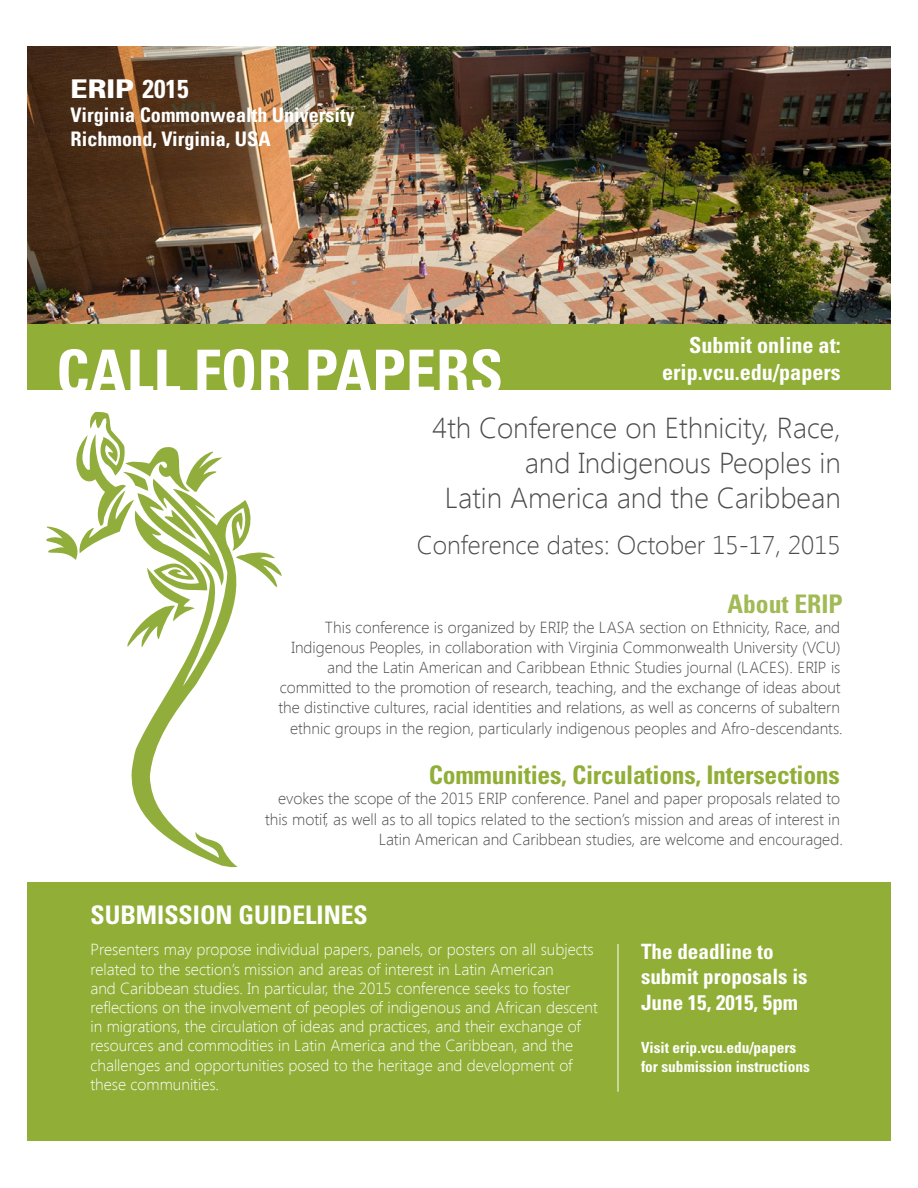
<style>
.page{position:relative;width:918px;height:1188px;background:#fff}
.page>*{position:absolute;margin:0;border:0;box-sizing:border-box;transform-origin:0 0}
.t1{font:700 condensed 60.45px "Univers LT Std";color:#fff}
.t2{font:300 28.8px/34.5px "Segoe UI";color:#4b4c4d;text-align:right}
.t3{font:900 25.95px "Univers 75";color:#fff}
.t4{font:700 condensed 25.65px "Univers LT Std";letter-spacing:-.01em;color:#91ae37}
.t5{font:300 25.65px "Segoe UI";color:#4b4c4d}
.t6{font:700 condensed 25.65px "Univers LT Std";color:#fff}
.t7{font:700 condensed 25.65px "Univers LT Std";color:#a1ba55}
.t8{font:700 condensed 22.2px/26.5px "Univers LT Std";color:#fff;text-align:right}
.t9{font:700 condensed 21.15px/25.3px "Univers LT Std";color:#fff}
.t10{font:700 condensed 20.1px/24.2px "Univers";color:#fff}
.t11{font:300 16.05px/20.2px "Segoe UI";color:#4b4c4d;text-align:right}
.t12{font:300 16.05px/19.2px "Segoe UI";color:#fff}
.t13{font:700 condensed 15.3px/18.5px "Univers LT Std";color:#fff}
.s1{font-family:"Univers LT Std";font-weight:700;font-stretch:condensed}
</style>
<div class="page">
<svg style="left:131px;top:500px;width:120px;height:368px"></svg>
<svg style="left:236px;top:551px;width:46px;height:36px"></svg>
<svg style="left:46px;top:412px;width:181px;height:236px"></svg>
<img style="left:27px;top:47px;width:864px;height:277px">
<div style="left:27px;top:324px;width:864px;height:66px;background:#91ae37"></div>
<div style="left:27px;top:882px;width:864px;height:259px;background:#91ae37"></div>
<hr style="left:618px;top:944px;width:1px;height:148px;background:#fff">
<h3 class="t3" style="left:71px;top:72px;width:120px">ERIP <span class="s1">2015</span></h3>
<p class="t10" style="left:71px;top:103px;width:286px">Virginia Commonwealth University<br>Richmond, Virginia, USA</p>
<h1 class="t1" style="left:56px;top:335px;width:449px">CALL FOR PAPERS</h1>
<h3 class="t8" style="left:662px;top:332px;width:180px">Submit online at: erip.vcu.edu/papers</h3>
<h2 class="t2" style="left:433px;top:410px;width:410px">4th Conference on Ethnicity, Race, and Indigenous Peoples in<br>Latin America and the Caribbean</h2>
<h3 class="t5" style="left:417px;top:527px;width:425px">Conference dates: October 15-17, 2015</h3>
<h3 class="t7" style="left:728px;top:588px;width:117px">About ERIP</h3>
<p class="t11" style="left:279px;top:616px;width:566px">This conference is organized by ERIP, the LASA section on Ethnicity, Race, and Indigenous Peoples, in collaboration with Virginia Commonwealth University (VCU) and the Latin American and Caribbean Ethnic Studies journal (LACES). ERIP is committed to the promotion of research, teaching, and the exchange of ideas about the distinctive cultures, racial identities and relations, as well as concerns of subaltern ethnic groups in the region, particularly indigenous peoples and Afro-descendants.</p>
<h3 class="t4" style="left:429px;top:759px;width:412px">Communities, Circulations, Intersections</h3>
<p class="t11" style="left:265px;top:788px;width:579px">evokes the scope of the 2015 ERIP conference. Panel and paper proposals related to this motif, as well as to all topics related to the section’s mission and areas of interest in<br>Latin American and Caribbean studies, are welcome and encouraged.</p>
<h3 class="t6" style="left:90px;top:899px;width:279px">SUBMISSION GUIDELINES</h3>
<p class="t12" style="left:90px;top:940px;width:509px">Presenters may propose individual papers, panels, or posters on all subjects related to the section’s mission and areas of interest in Latin American<br>and Caribbean studies. In particular, the 2015 conference seeks to foster reflections on the involvement of peoples of indigenous and African descent in migrations, the circulation of ideas and practices, and their exchange of resources and commodities in Latin America and the Caribbean, and the challenges and opportunities posed to the heritage and development of these communities.</p>
<h3 class="t9" style="left:641px;top:939px;width:168px">The deadline to submit proposals is<br>June 15, 2015, 5pm</h3>
<p class="t13" style="left:641px;top:1039px;width:170px">Visit erip.vcu.edu/papers for submission instructions</p>
</div>
